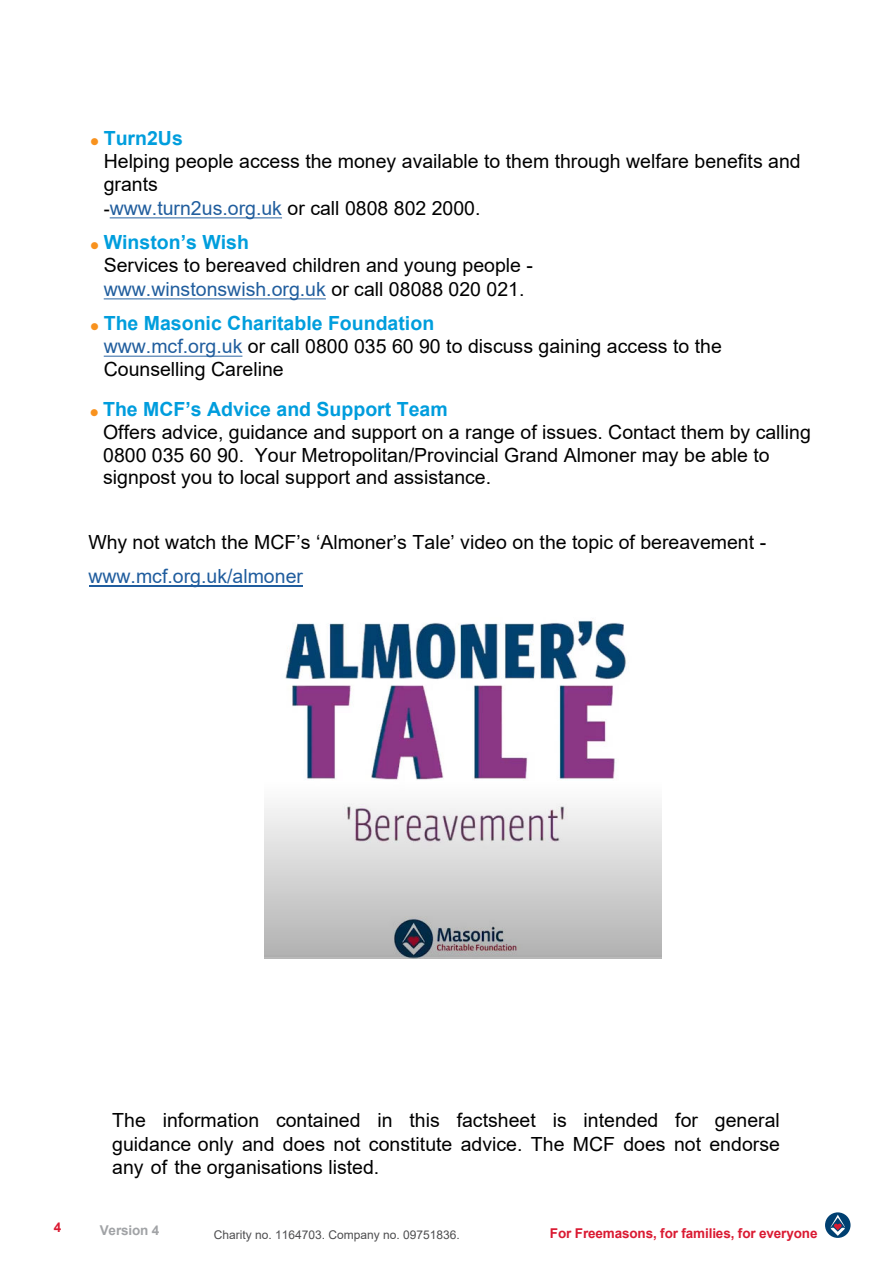
<style>
.page{position:relative;width:893px;height:1263px;background:#fff}
.page>*{position:absolute;margin:0;border:0;box-sizing:border-box;transform-origin:0 0}
.t1{font:19.5px/23.1px "Arial";color:#000}
.t2{font:700 13.5px "Arial";letter-spacing:-.01em;color:#da1a32}
.t3{font:700 13.5px "Arial";letter-spacing:-.01em;color:#a1a3a6}
.t4{font:12px "Arial";color:#4d4d4f}
.s1{color:#f8921e}
.s2{font-weight:700;color:#009edd}
.s3{font-size:18px}
.s4{color:#215e9e}
.s5{font-weight:700;color:#009ddd}
.s6{font-style:inherit}
.s7{color:#205d9e}
</style>
<div class="page">
<hr style="left:104px;top:356px;width:138px;height:1px;background:#215e9e">
<hr style="left:104px;top:299px;width:222px;height:1px;background:#215e9e">
<hr style="left:110px;top:218px;width:172px;height:1px;background:#215e9e">
<div style="left:825px;top:1212px;width:25px;height:26px;background:#004071;border-radius:50%"></div>
<svg style="left:830px;top:1215px;width:15px;height:21px"></svg>
<hr style="left:89px;top:585px;width:214px;height:2px;background:#205d9e">
<img style="left:265px;top:620px;width:397px;height:338px">
<p class="t1" style="left:104px;top:127px;width:698px;text-indent:-13px"><span class="s1">●</span> <span class="s2">Turn2Us<br></span>Helping people access the money available to them through welfare benefits and grants<br><span class="s3">-</span><span class="s4">www.turn2us.org.uk</span> or call 0808 802 2000.</p>
<p class="t1" style="left:104px;top:231px;width:431px;text-indent:-13px"><span class="s1">●</span> <span class="s2">Winston’s Wish<br></span>Services to bereaved children and young people - <span class="s4">www.winstonswish.org.uk</span> or call 08088 020 021.</p>
<p class="t1" style="left:104px;top:312px;width:620px;line-height:22.6px;text-indent:-13px"><span class="s1">●</span> <span class="s2">The Masonic Charitable Foundation<br></span><span class="s4">www.mcf.org.uk</span> or call 0800 035 60 90 to discuss gaining access to the<br>Counselling Careline</p>
<p class="t1" style="left:103px;top:398px;width:709px;text-indent:-13px"><span class="s1">●</span> <span class="s5">The MCF’s Advice and Support Team<br></span>Offers advice, guidance and support on a range of issues. Contact them by calling 0800 035 60 90. Your Metropolitan/Provincial Grand Almoner may be able to signpost you to local support and assistance.</p>
<p class="t1" style="left:88px;top:525px;width:679px;line-height:33.8px">Why not watch the MCF<span class="s6">’</span>s <span class="s6">‘Almoner’s Tale’ video</span> on the topic of bereavement - <span class="s7">www.mcf.org.uk/almoner</span></p>
<p class="t2" style="left:54px;top:1218px;width:9px">4</p>
<p class="t1" style="left:112px;top:1108px;width:669px;text-align:justify">The information contained in this factsheet is intended for general guidance only and does not constitute advice. The MCF does not endorse any of the organisations listed.</p>
<p class="t3" style="left:100px;top:1220px;width:61px">Version 4</p>
<p class="t4" style="left:214px;top:1227px;width:248px">Charity no. 1164703. Company no. 09751836.</p>
<p class="t2" style="left:550px;top:1224px;width:269px">For Freemasons, for families, for everyone</p>
</div>
